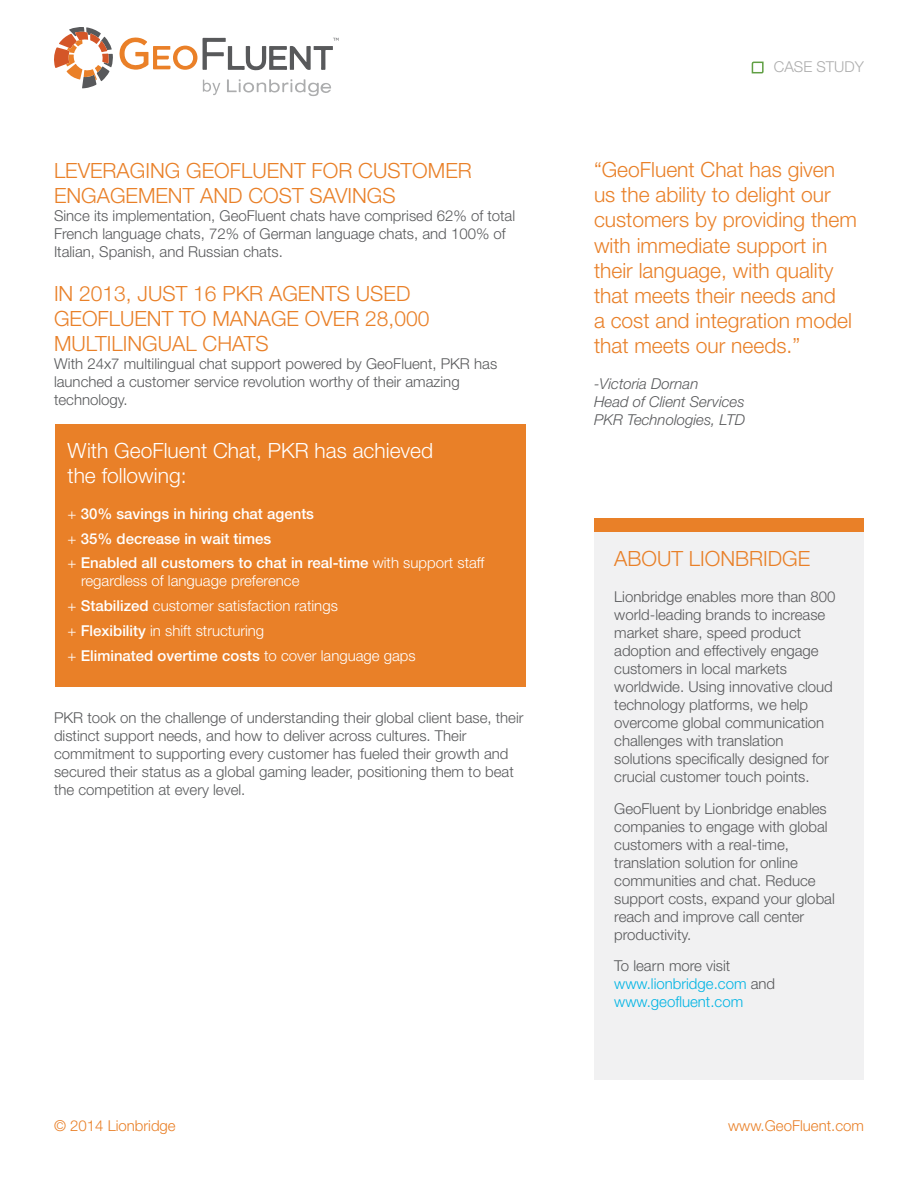
<style>
.page{position:relative;width:918px;height:1188px;background:#fff}
.page>*{position:absolute;margin:0;border:0;box-sizing:border-box;transform-origin:0 0}
.t1{font:300 21px/25.2px "Helvetica Neue LT Std";color:#e98028}
.t2{font:300 21px/25.2px "Helvetica Neue LT Std";color:#fff}
.t3{font:300 15px/18px "Helvetica Neue LT Std";color:#58595b}
.t4{font:300 15px/24.8px "Helvetica Neue LT Std";color:#fff}
.t5{font:500 15px/24.8px "Helvetica Neue LT Std";color:#fff}
.t6{font:300 15px/18px "Helvetica Neue LT Std";color:#00b4e4}
.t7{font:italic 300 15px/18px "Helvetica Neue LT Std";color:#58595b}
.t8{font:300 15px "Helvetica Neue LT Std";color:#e98028}
.t9{font:300 15px "Helvetica Neue LT Std";color:#adadad}
.s1{font-weight:300}
.s2{font-weight:500}
.s3{color:#58595b}
</style>
<div class="page">
<div style="left:594px;top:519px;width:270px;height:561px;background:#f1f1f2"></div>
<div style="left:594px;top:518px;width:270px;height:14px;background:#e98028"></div>
<svg style="left:119px;top:37px;width:78px;height:33px"></svg>
<svg style="left:54px;top:27px;width:59px;height:61px"></svg>
<svg style="left:203px;top:80px;width:17px;height:15px"></svg>
<svg style="left:227px;top:79px;width:104px;height:17px"></svg>
<svg style="left:203px;top:38px;width:136px;height:32px"></svg>
<svg style="left:751px;top:61px;width:13px;height:13px"></svg>
<div style="left:55px;top:424px;width:471px;height:263px;background:#e98028"></div>
<h1 class="t1" style="left:54px;top:158px;width:49px">Leveragi</h1>
<h1 class="t1" style="left:150px;top:158px;width:237px">ng GeoFluent for Cust</h1>
<h1 class="t1" style="left:412px;top:158px;width:31px">omer</h1>
<h1 class="t1" style="left:54px;top:183px;width:43px">Engageme</h1>
<h1 class="t1" style="left:168px;top:183px;width:214px">nt and Cost Savings</h1>
<p class="t3" style="left:54px;top:207px;width:463px">Since its implementation, GeoFluent chats have comprised 62% of total<br>French language chats, 72% of German language chats, and 100% of<br>Italian, Spanish, and Russian chats.</p>
<h1 class="t1" style="left:54px;top:280px;width:108px">In 2013, just</h1>
<h1 class="t1" style="left:193px;top:280px;width:91px">16 PKR age</h1>
<h1 class="t1" style="left:310px;top:280px;width:60px">nts used</h1>
<h1 class="t1" style="left:54px;top:305px;width:219px">GeoFluent to manage</h1>
<h1 class="t1" style="left:305px;top:305px;width:126px">over 28,000</h1>
<h1 class="t1" style="left:54px;top:330px;width:104px">multilingua</h1>
<h1 class="t1" style="left:185px;top:330px;width:60px">l chats</h1>
<p class="t3" style="left:54px;top:354px;width:445px">With 24x7 multilingual chat support powered by GeoFluent, PKR has launched a customer service revolution worthy of their amazing technology.</p>
<h1 class="t2" style="left:68px;top:437px;width:367px">With GeoFluent Chat, PKR has achieved the following:</h1>
<p class="t5" style="left:68px;top:501px;width:418px"><span class="s1">+</span> 30% savings in hiring chat agents<br><span class="s1">+</span> 35% decrease in wait times<br><span class="s1">+</span> Enabled all customers to chat in real-time <span class="s1">with support staff</span></p>
<p class="t4" style="left:68px;top:568px;width:350px;text-indent:14px">regardless of language preference<br>+ <span class="s2">Stabilized</span> customer satisfaction ratings<br>+ <span class="s2">Flexibility</span> in shift structuring<br>+ <span class="s2">Eliminated overtime costs</span> to cover language gaps</p>
<p class="t3" style="left:54px;top:708px;width:471px">PKR took on the challenge of understanding their global client base, their distinct support needs, and how to deliver across cultures. Their commitment to supporting every customer has fueled their growth and secured their status as a global gaming leader, positioning them to beat the competition at every level.</p>
<p class="t9" style="left:774px;top:58px;width:92px">CASE STUDY</p>
<h1 class="t1" style="left:594px;top:156px;width:264px">“GeoFluent Chat has given us the ability to delight our customers by providing them with immediate support in their language, with quality that meets their needs and<br>a cost and integration model that meets our needs.”</h1>
<p class="t7" style="left:594px;top:375px;width:153px">-Victoria Dornan<br>Head of Client Services<br>PKR Technologies, LTD</p>
<h1 class="t1" style="left:614px;top:546px;width:135px">about lionbridge</h1>
<p class="t3" style="left:614px;top:588px;width:223px">Lionbridge enables more than 800 world-leading brands to increase market share, speed product adoption and effectively engage customers in local markets worldwide. Using innovative cloud technology platforms, we help overcome global communication challenges with translation solutions specifically designed for crucial customer touch points.</p>
<p class="t3" style="left:614px;top:799px;width:222px">GeoFluent by Lionbridge enables companies to engage with global customers with a real-time, translation solution for online communities and chat. Reduce support costs, expand your global reach and improve call center productivity.</p>
<p class="t6" style="left:614px;top:957px;width:162px"><span class="s3">To learn more visit </span>www.lionbridge.com <span class="s3">and </span>www.geofluent.com</p>
<p class="t8" style="left:54px;top:1116px;width:123px">© 2014 Lionbridge</p>
<p class="t8" style="left:728px;top:1116px;width:137px">www.GeoFluent.com</p>
</div>
